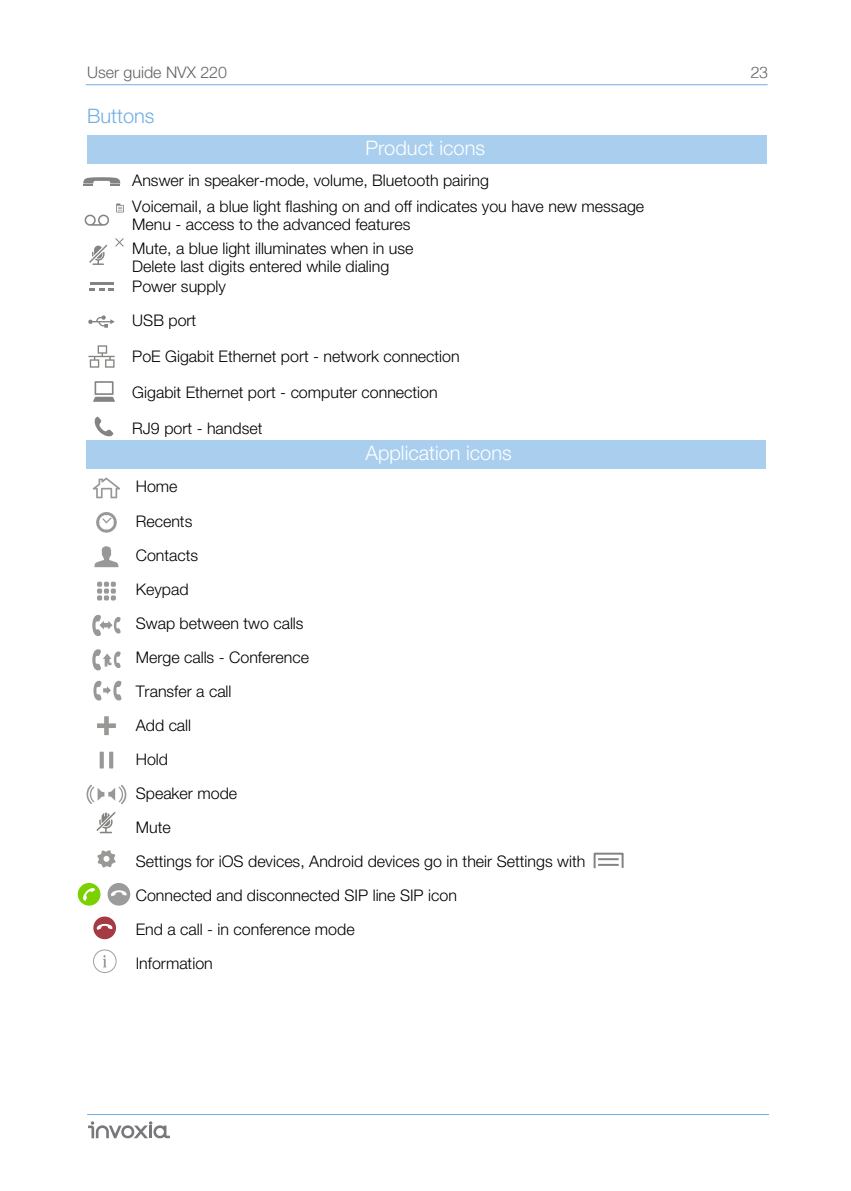
<style>
.page{position:relative;width:851px;height:1191px;background:#fff}
.page>*{position:absolute;margin:0;border:0;box-sizing:border-box;transform-origin:0 0}
.t1{font:300 20px "Helvetica Neue";color:#fff}
.t2{font:300 20px "Helvetica Neue";color:#71aee4}
.t3{font:300 16px/34px "Helvetica Neue";color:#000}
.t4{font:300 16px "Helvetica Neue";color:#636466}
.t5{font:300 16px "Helvetica";color:#636567}
</style>
<div class="page">
<div style="left:87px;top:136px;width:679px;height:28px;background:#a9ceee"></div>
<div style="left:86px;top:440px;width:680px;height:28px;background:#a9ceee"></div>
<svg style="left:83px;top:177px;width:37px;height:9px"></svg>
<svg style="left:94px;top:416px;width:20px;height:21px"></svg>
<svg style="left:96px;top:512px;width:21px;height:20px"></svg>
<svg style="left:94px;top:546px;width:24px;height:21px"></svg>
<svg style="left:97px;top:581px;width:19px;height:19px"></svg>
<svg style="left:93px;top:477px;width:27px;height:21px"></svg>
<svg style="left:97px;top:850px;width:19px;height:18px"></svg>
<svg style="left:97px;top:716px;width:19px;height:19px"></svg>
<svg style="left:92px;top:649px;width:29px;height:21px"></svg>
<svg style="left:92px;top:615px;width:29px;height:21px"></svg>
<svg style="left:86px;top:785px;width:40px;height:19px"></svg>
<hr style="left:109px;top:751px;width:4px;height:17px;background:#989897">
<svg style="left:100px;top:751px;width:4px;height:17px"></svg>
<svg style="left:88px;top:315px;width:27px;height:13px"></svg>
<svg style="left:88px;top:345px;width:27px;height:23px"></svg>
<hr style="left:90px;top:282px;width:23px;height:3px;background:#838381">
<svg style="left:90px;top:288px;width:23px;height:2px"></svg>
<svg style="left:93px;top:381px;width:22px;height:21px"></svg>
<svg style="left:88px;top:1121px;width:82px;height:17px"></svg>
<hr style="left:86px;top:84px;width:681px;height:1px;background:#71aee4">
<hr style="left:87px;top:1114px;width:681px;height:1px;background:#71aee4">
<svg style="left:85px;top:215px;width:24px;height:11px"></svg>
<svg style="left:116px;top:203px;width:8px;height:9px"></svg>
<svg style="left:89px;top:245px;width:18px;height:20px"></svg>
<svg style="left:115px;top:238px;width:9px;height:8px"></svg>
<div style="left:78px;top:883px;width:22px;height:22px;background:#7bd000;border-radius:50%"></div>
<svg style="left:83px;top:888px;width:12px;height:13px"></svg>
<svg style="left:107px;top:883px;width:24px;height:23px"></svg>
<svg style="left:93px;top:916px;width:23px;height:24px"></svg>
<svg style="left:93px;top:681px;width:29px;height:19px"></svg>
<svg style="left:93px;top:949px;width:23px;height:24px"></svg>
<svg style="left:96px;top:812px;width:20px;height:21px"></svg>
<div style="left:593px;top:852px;width:30px;height:17px;border:2px solid #838381"></div>
<hr style="left:598px;top:858px;width:20px;height:2px;background:#838381">
<hr style="left:598px;top:864px;width:20px;height:2px;background:#838381">
<p class="t4" style="left:87px;top:60px;width:141px">User guide NVX 220</p>
<p class="t5" style="left:750px;top:59px;width:19px">23</p>
<p class="t2" style="left:87px;top:100px;width:69px">Buttons</p>
<p class="t1" style="left:365px;top:132px;width:121px">Product icons</p>
<p class="t3" style="left:132px;top:166px;width:513px;line-height:26px">Answer in speaker-mode, volume, Bluetooth pairing<br>Voicemail, a blue light flashing on and off indicates you have new message</p>
<p class="t3" style="left:132px;top:211px;width:282px;line-height:24px">Menu - access to the advanced features<br>Mute, a blue light illuminates when in use</p>
<p class="t3" style="left:132px;top:255px;width:258px;line-height:20px">Delete last digits entered while dialing<br>Power supply</p>
<p class="t3" style="left:132px;top:302px;width:66px">USB port</p>
<p class="t3" style="left:132px;top:338px;width:329px">PoE Gigabit Ethernet port - network connection</p>
<p class="t3" style="left:132px;top:374px;width:307px">Gigabit Ethernet port - computer connection</p>
<p class="t3" style="left:132px;top:410px;width:132px">RJ9 port - handset</p>
<p class="t1" style="left:365px;top:436px;width:148px">Application icons</p>
<p class="t3" style="left:136px;top:469px;width:451px">Home<br>Recents<br>Contacts<br>Keypad<br>Swap between two calls<br>Merge calls - Conference<br>Transfer a call<br>Add call<br>Hold<br>Speaker mode<br>Mute<br>Settings for iOS devices, Android devices go in their Settings with<br>Connected and disconnected SIP line SIP icon<br>End a call - in conference mode<br>Information</p>
</div>
